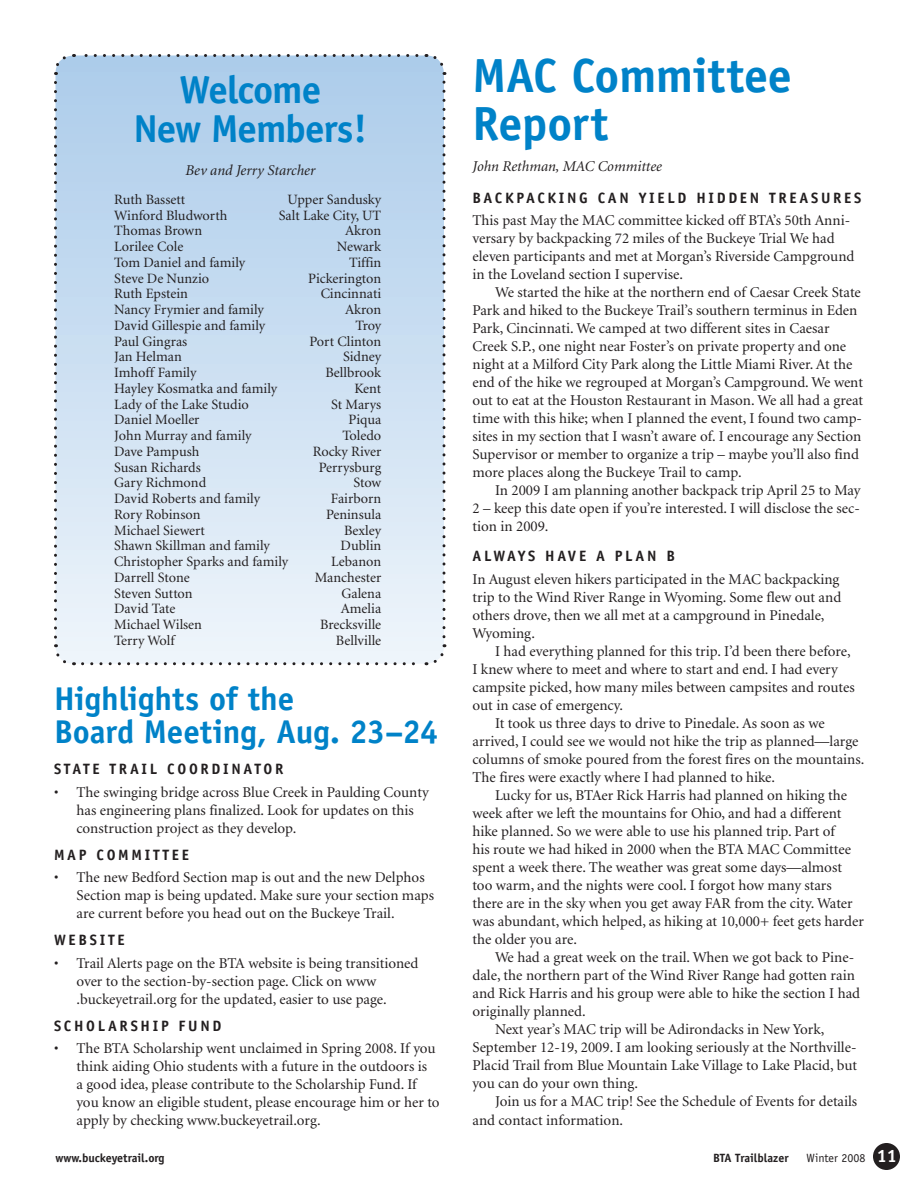
<style>
.page{position:relative;width:918px;height:1188px;background:#fff}
.page>*{position:absolute;margin:0;border:0;box-sizing:border-box;transform-origin:0 0}
.t1{font:700 48px/48px "Officina Sans";letter-spacing:-.01em;color:#0082c8}
.t2{font:700 39px/39px "Officina Sans";letter-spacing:-.03em;color:#0082c8;text-align:center}
.t3{font:700 33px/33px "Officina Sans";letter-spacing:-.005em;color:#0082c8}
.t4{font:15px/18px "Minion";color:#231f20}
.t5{font:700 15px "Officina Sans";letter-spacing:.18em;color:#231f20}
.t6{font:italic 15px "Minion";color:#231f20}
.t7{font:14.25px "Minion";color:#231f20}
.t8{font:700 12px "Officina Sans";color:#231f20}
.t9{font:12px "Officina Sans";color:#231f20}
.s1{font-weight:700;font-size:18px;color:#fff}
</style>
<div class="page">
<div style="left:873px;top:1143px;width:27px;height:27px;background:#231f20;border-radius:50%"></div>
<div style="left:56px;top:56px;width:388px;height:608px;background:linear-gradient(to bottom,#abcbea,#edf4fa);border-radius:18px"></div>
<svg style="left:54px;top:56px;width:14px;height:19px"></svg>
<svg style="left:54px;top:82px;width:21px;height:584px;background:#cedeed"></svg>
<svg style="left:83px;top:644px;width:364px;height:21px;background:#e7edf3"></svg>
<svg style="left:426px;top:54px;width:20px;height:583px;background:#c8daea"></svg>
<svg style="left:74px;top:54px;width:343px;height:3px"></svg>
<h2 class="t2" style="left:134px;top:69px;width:235px">WELCOME<br>NEW MEMBERS!</h2>
<p class="t6" style="left:185px;top:163px;width:132px">Bev and Jerry Starcher</p>
<p class="t7" style="left:114px;top:192px;width:72px">Ruth Bassett</p>
<p class="t7" style="left:287px;top:192px;width:96px">Upper Sandusky</p>
<p class="t7" style="left:114px;top:208px;width:143px">Winford Bludworth S</p>
<p class="t7" style="left:286px;top:208px;width:97px">alt Lake City, UT</p>
<p class="t7" style="left:114px;top:224px;width:89px">Thomas Brown</p>
<p class="t7" style="left:345px;top:224px;width:38px">Akron</p>
<p class="t7" style="left:114px;top:240px;width:71px">Lorilee Cole</p>
<p class="t7" style="left:337px;top:240px;width:46px">Newark</p>
<p class="t7" style="left:114px;top:255px;width:133px">Tom Daniel and family</p>
<p class="t7" style="left:349px;top:255px;width:34px">Tiffin</p>
<p class="t7" style="left:114px;top:271px;width:96px">Steve De Nunzio</p>
<p class="t7" style="left:308px;top:271px;width:75px">Pickerington</p>
<p class="t7" style="left:114px;top:287px;width:75px">Ruth Epstein</p>
<p class="t7" style="left:321px;top:287px;width:62px">Cincinnati</p>
<p class="t7" style="left:114px;top:303px;width:151px">Nancy Frymier and family</p>
<p class="t7" style="left:345px;top:303px;width:38px">Akron</p>
<p class="t7" style="left:114px;top:318px;width:153px">David Gillespie and family</p>
<p class="t7" style="left:356px;top:318px;width:28px">Troy</p>
<p class="t7" style="left:114px;top:334px;width:75px">Paul Gingras</p>
<p class="t7" style="left:310px;top:334px;width:73px">Port Clinton</p>
<p class="t7" style="left:114px;top:350px;width:69px">Jan Helman</p>
<p class="t7" style="left:343px;top:350px;width:40px">Sidney</p>
<p class="t7" style="left:114px;top:366px;width:84px">Imhoff Family</p>
<p class="t7" style="left:326px;top:366px;width:57px">Bellbrook</p>
<p class="t7" style="left:114px;top:381px;width:165px">Hayley Kosmatka and family</p>
<p class="t7" style="left:354px;top:381px;width:28px">Kent</p>
<p class="t7" style="left:114px;top:397px;width:136px">Lady of the Lake Studio</p>
<p class="t7" style="left:331px;top:397px;width:52px">St Marys</p>
<p class="t7" style="left:114px;top:413px;width:87px">Daniel Moeller</p>
<p class="t7" style="left:348px;top:413px;width:34px">Piqua</p>
<p class="t7" style="left:114px;top:429px;width:139px">John Murray and family</p>
<p class="t7" style="left:343px;top:429px;width:40px">Toledo</p>
<p class="t7" style="left:114px;top:444px;width:87px">Dave Pampush</p>
<p class="t7" style="left:313px;top:444px;width:70px">Rocky River</p>
<p class="t7" style="left:114px;top:460px;width:88px">Susan Richards</p>
<p class="t7" style="left:319px;top:460px;width:64px">Perrysburg</p>
<p class="t7" style="left:114px;top:476px;width:93px">Gary Richmond</p>
<p class="t7" style="left:353px;top:476px;width:29px">Stow</p>
<p class="t7" style="left:114px;top:492px;width:148px">David Roberts and family</p>
<p class="t7" style="left:331px;top:492px;width:52px">Fairborn</p>
<p class="t7" style="left:114px;top:507px;width:88px">Rory Robinson</p>
<p class="t7" style="left:326px;top:507px;width:57px">Peninsula</p>
<p class="t7" style="left:114px;top:523px;width:92px">Michael Siewert</p>
<p class="t7" style="left:344px;top:523px;width:39px">Bexley</p>
<p class="t7" style="left:114px;top:539px;width:158px">Shawn Skillman and family</p>
<p class="t7" style="left:341px;top:539px;width:42px">Dublin</p>
<p class="t7" style="left:114px;top:555px;width:201px">Christopher Sparks and family L</p>
<p class="t7" style="left:339px;top:555px;width:44px">ebanon</p>
<p class="t7" style="left:114px;top:570px;width:77px">Darrell Stone</p>
<p class="t7" style="left:315px;top:570px;width:68px">Manchester</p>
<p class="t7" style="left:114px;top:586px;width:80px">Steven Sutton</p>
<p class="t7" style="left:342px;top:586px;width:41px">Galena</p>
<p class="t7" style="left:114px;top:602px;width:63px">David Tate</p>
<p class="t7" style="left:341px;top:602px;width:42px">Amelia</p>
<p class="t7" style="left:114px;top:618px;width:89px">Michael Wilsen</p>
<p class="t7" style="left:320px;top:618px;width:63px">Brecksville</p>
<p class="t7" style="left:114px;top:633px;width:62px">Terry Wolf</p>
<p class="t7" style="left:336px;top:633px;width:47px">Bellville</p>
<h3 class="t3" style="left:54px;top:682px;width:386px">HIGHLIGHTS OF THE<br>BOARD MEETING, AUG. 23–24</h3>
<p class="t5" style="left:54px;top:760px;width:10px">STAT</p>
<p class="t5" style="left:93px;top:760px;width:37px">E TRAIL</p>
<p class="t5" style="left:167px;top:760px;width:22px">COORDI</p>
<p class="t5" style="left:231px;top:760px;width:23px">NATOR</p>
<p class="t4" style="left:76px;top:783px;width:354px;text-indent:-22px">• The swinging bridge across Blue Creek in Paulding County has engineering plans finalized. Look for updates on this construction project as they develop.</p>
<p class="t5" style="left:54px;top:845px;width:24px">MAP</p>
<p class="t5" style="left:96px;top:845px;width:22px">COMMITT</p>
<p class="t5" style="left:172px;top:845px;width:19px">EE</p>
<p class="t4" style="left:76px;top:869px;width:359px;text-indent:-22px">• The new Bedford Section map is out and the new Delphos<br>Section map is being updated. Make sure your section maps are current before you head out on the Buckeye Trail.</p>
<p class="t5" style="left:54px;top:931px;width:72px">WEB SIT E</p>
<p class="t4" style="left:76px;top:954px;width:344px;text-indent:-22px">• Trail Alerts page on the BTA website is being transitioned over to the section-by-section page. Click on www .buckeyetrail.org for the updated, easier to use page.</p>
<p class="t5" style="left:54px;top:1016px;width:44px">SC HOLAR</p>
<p class="t5" style="left:131px;top:1016px;width:90px">SHIP FUND</p>
<p class="t4" style="left:76px;top:1040px;width:365px;text-indent:-22px">• The BTA Scholarship went unclaimed in Spring 2008. If you think aiding Ohio students with a future in the outdoors is<br>a good idea, please contribute to the Scholarship Fund. If you know an eligible student, please encourage him or her to apply by checking www.buckeyetrail.org.</p>
<h1 class="t1" style="left:472px;top:51px;width:321px">MAC COMMITTEE<br>REPORT</h1>
<p class="t6" style="left:472px;top:159px;width:191px">John Rethman, MAC Committee</p>
<p class="t5" style="left:472px;top:188px;width:23px">BACKPACKI</p>
<p class="t5" style="left:567px;top:188px;width:110px">NG CA N YIELD</p>
<p class="t5" style="left:696px;top:188px;width:11px">HIDD</p>
<p class="t5" style="left:740px;top:188px;width:123px">EN TR EA SUR ES</p>
<p class="t4" style="left:472px;top:212px;width:383px">This past May the MAC committee kicked off BTA’s 50th Anni&shy;versary by backpacking 72 miles of the Buckeye Trial We had eleven participants and met at Morgan’s Riverside Campground in the Loveland section I supervise.</p>
<p class="t4" style="left:472px;top:284px;width:392px;text-indent:23px">We started the hike at the northern end of Caesar Creek State Park and hiked to the Buckeye Trail’s southern terminus in Eden Park, Cincinnati. We camped at two different sites in Caesar Creek S.P., one night near Foster’s on private property and one night at a Milford City Park along the Little Miami River. At the end of the hike we regrouped at Morgan’s Campground. We went out to eat at the Houston Restaurant in Mason. We all had a great time with this hike; when I planned the event, I found two camp&shy;sites in my section that I wasn’t aware of. I encourage any Section Supervisor or member to organize a trip – maybe you’ll also find more places along the Buckeye Trail to camp.<br>In 2009 I am planning another backpack trip April 25 to May 2 – keep this date open if you’re interested. I will disclose the sec&shy;tion in 2009.</p>
<p class="t5" style="left:472px;top:547px;width:23px">ALWAY</p>
<p class="t5" style="left:528px;top:547px;width:28px">S HAV</p>
<p class="t5" style="left:579px;top:547px;width:97px">EA PLA NB</p>
<p class="t4" style="left:472px;top:571px;width:393px">In August eleven hikers participated in the MAC backpacking trip to the Wind River Range in Wyoming. Some flew out and others drove, then we all met at a campground in Pinedale, Wyoming.<br>I had everything planned for this trip. I’d been there before,<br>I knew where to meet and where to start and end. I had every campsite picked, how many miles between campsites and routes out in case of emergency.<br>It took us three days to drive to Pinedale. As soon as we arrived, I could see we would not hike the trip as planned—large columns of smoke poured from the forest fires on the mountains.<br>The fires were exactly where I had planned to hike.<br>Lucky for us, BTAer Rick Harris had planned on hiking the week after we left the mountains for Ohio, and had a different hike planned. So we were able to use his planned trip. Part of<br>his route we had hiked in 2000 when the BTA MAC Committee spent a week there. The weather was great some days—almost too warm, and the nights were cool. I forgot how many stars there are in the sky when you get away FAR from the city. Water was abundant, which helped, as hiking at 10,000+ feet gets harder the older you are.</p>
<p class="t4" style="left:472px;top:949px;width:389px;text-indent:23px">We had a great week on the trail. When we got back to Pine&shy;dale, the northern part of the Wind River Range had gotten rain and Rick Harris and his group were able to hike the section I had originally planned.<br>Next year’s MAC trip will be Adirondacks in New York, September 12-19, 2009. I am looking seriously at the Northville-Placid Trail from Blue Mountain Lake Village to Lake Placid, but you can do your own thing.</p>
<p class="t4" style="left:472px;top:1092px;width:386px;line-height:19.5px;text-indent:22px">Join us for a MAC trip! See the Schedule of Events for details and contact information.</p>
<p class="t8" style="left:56px;top:1151px;width:111px">WWW.BUCKEYETRAIL.ORG</p>
<p class="t8" style="left:713px;top:1151px;width:77px">BTA TRAILBLAZER</p>
<p class="t9" style="left:807px;top:1151px;width:92px">Winter 2008 <span class="s1">11</span></p>
</div>
